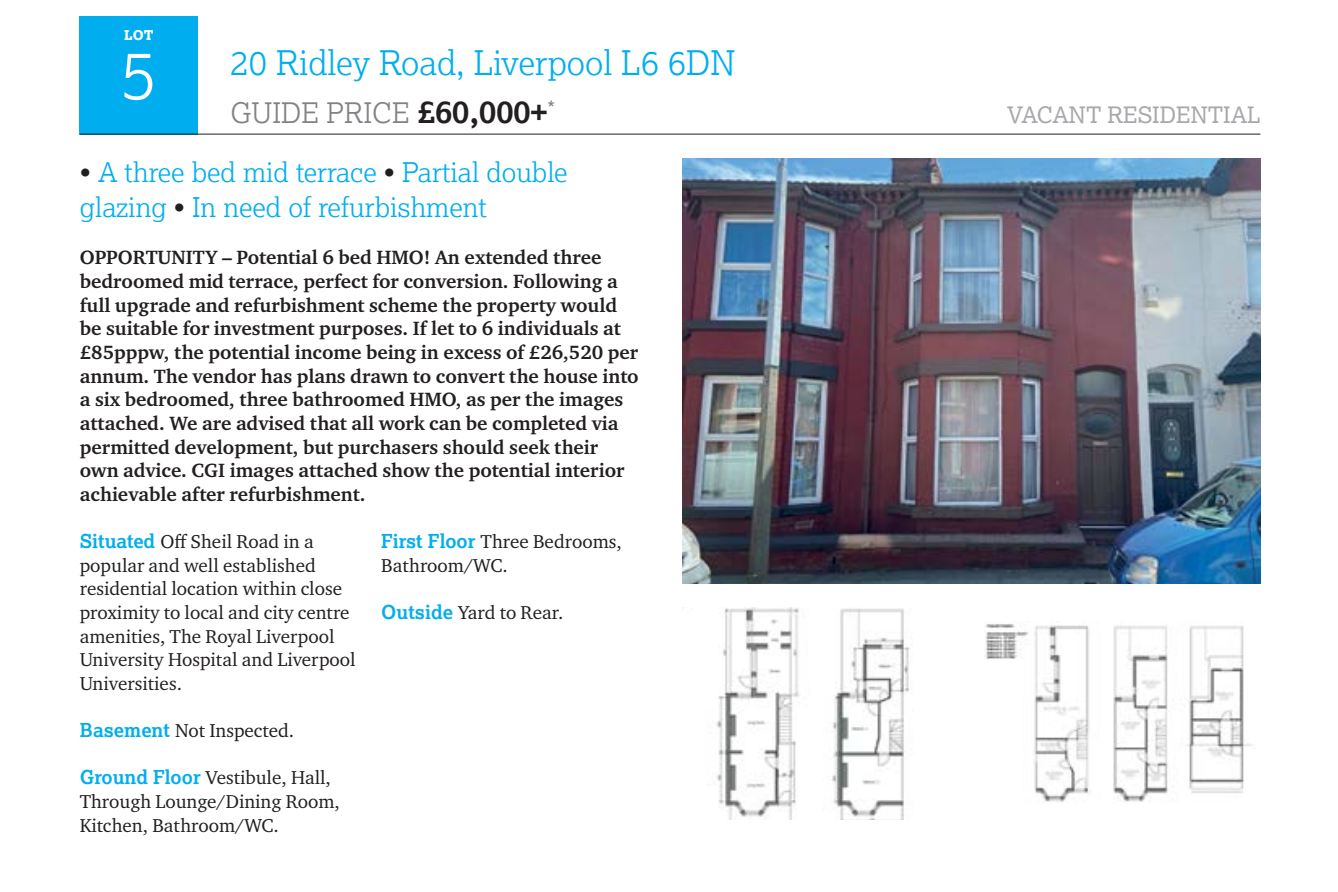
<style>
.page{position:relative;width:1338px;height:892px;background:#fff}
.page>*{position:absolute;margin:0;border:0;box-sizing:border-box;transform-origin:0 0}
.t1{font:300 67.5px "Lexia";color:#fff}
.t2{font:300 33.75px "Lexia";color:#00aeef}
.t3{font:300 28.12px "Lexia";color:#808285}
.t4{font:300 27px/35.3px "Lexia";color:#00aeef}
.t5{font:22.5px "Lexia";color:#a7a9ac}
.t6{font:20.25px "Lexia";color:#808285}
.t7{font:700 19.8px/23.6px "Charter ITC Pro";color:#231f20}
.t8{font:19.12px/23.6px "Charter ITC Pro";color:#231f20}
.t9{font:800 13.5px "Lexia";color:#fff}
.s1{font-weight:700;font-size:31.5px;color:#231f20}
.s2{color:#231f20}
.s3{font-family:"Lexia";font-weight:700;color:#00aeef}
</style>
<div class="page">
<div style="left:80px;top:16px;width:118px;height:118px;background:#00aeef"></div>
<hr style="left:80px;top:134px;width:1180px;height:1px;background:#231f20">
<img style="left:985px;top:624px;width:267px;height:178px">
<img style="left:682px;top:607px;width:228px;height:212px">
<img style="left:682px;top:158px;width:578px;height:425px">
<p class="t9" style="left:124px;top:26px;width:31px">LOT</p>
<h1 class="t1" style="left:120px;top:32px;width:38px">5</h1>
<h2 class="t2" style="left:230px;top:42px;width:506px">20 Ridley Road, Liverpool L6 6DN</h2>
<h3 class="t3" style="left:230px;top:95px;width:318px">GUIDE PRICE <span class="s1">£60,000+</span></h3>
<p class="t5" style="left:1006px;top:100px;width:255px">VACANT RESIDENTIAL</p>
<p class="t6" style="left:547px;top:96px;width:9px">*</p>
<h3 class="t4" style="left:80px;top:153px;width:489px"><span class="s2">•</span> A three bed mid terrace <span class="s2">•</span> Partial double glazing <span class="s2">•</span> In need of refurbishment</h3>
<p class="t7" style="left:80px;top:246px;width:560px">OPPORTUNITY – Potential 6 bed HMO! An extended three bedroomed mid terrace, perfect for conversion. Following a full upgrade and refurbishment scheme the property would be suitable for investment purposes. If let to 6 individuals at £85pppw, the potential income being in excess of £26,520 per annum. The vendor has plans drawn to convert the house into a six bedroomed, three bathroomed HMO, as per the images attached. We are advised that all work can be completed via permitted development, but purchasers should seek their own advice. CGI images attached show the potential interior achievable after refurbishment.</p>
<p class="t8" style="left:80px;top:529px;width:277px"><span class="s3">Situated</span> Off Sheil Road in a popular and well established residential location within close proximity to local and city centre amenities, The Royal Liverpool<br>University Hospital and Liverpool<br>Universities.</p>
<p class="t8" style="left:80px;top:718px;width:216px"><span class="s3">Basement</span> Not Inspected.</p>
<p class="t8" style="left:80px;top:765px;width:262px"><span class="s3">Ground Floor</span> Vestibule, Hall,<br>Through Lounge/Dining Room,<br>Kitchen, Bathroom/WC.</p>
<p class="t8" style="left:381px;top:529px;width:242px"><span class="s3">First Floor</span> Three Bedrooms,<br>Bathroom/WC.</p>
<p class="t8" style="left:381px;top:600px;width:183px"><span class="s3">Outside</span> Yard to Rear.</p>
</div>
